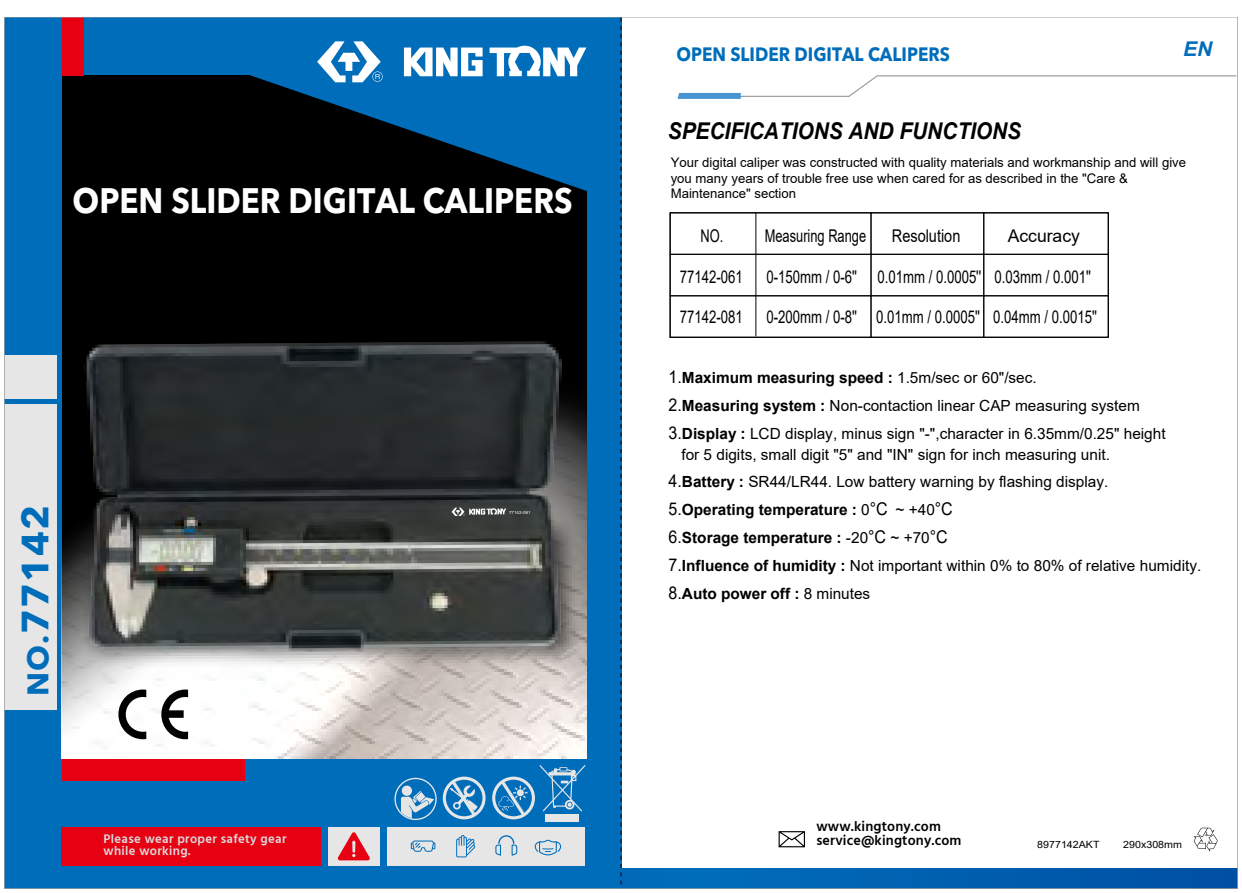
<style>
.page{position:relative;width:1242px;height:893px;background:#fff}
.page>*{position:absolute;margin:0;border:0;box-sizing:border-box;transform-origin:0 0}
.t1{font:700 37.5px "Avenir Next LT Pro";letter-spacing:.025em;color:#006dbb}
.t2{font:700 35.1px "Avenir Next LT Pro";color:#fff;scale:.9 1}
.t3{font:italic 700 23.1px "Arial";color:#000;scale:.9 1}
.t4{font:italic 700 20.4px "Arial";color:#006dbb}
.t5{font:700 19.2px "Avenir Next LT Pro";color:#006dbb;scale:.9 1}
.t6{font:17.7px "Arial";color:#000;scale:.75 1}
.t7{font:17.7px "Arial";color:#000;scale:.73 1}
.t8{font:17.7px "Arial";color:#000;scale:.83 1}
.t9{font:17.7px "Arial";color:#000}
.t10{font:15.3px/27.9px "Arial";color:#000}
.t11{font:600 14.1px/14.4px "Hind Madurai";letter-spacing:.01em;color:#000}
.t12{font:13.2px/15.9px "Arial";color:#000}
.t13{font:600 12.6px/12.6px "Hind Madurai";letter-spacing:.025em;color:#dcdddd}
.t14{font:9.9px "Arial";color:#000;scale:1.07 1}
.t15{font:4.2px "Arial";letter-spacing:-.01em;color:#fff;scale:1.05 1}
.s1{font-size:29.7px}
.s2{font-size:17.7px}
.s3{font-weight:700}
</style>
<div class="page">
<svg style="left:621px;top:868px;width:614px;height:19px;background:#005faf"></svg>
<div style="left:4px;top:17px;width:617px;height:871px;background:#006dbb"></div>
<div style="left:62px;top:75px;width:525px;height:684px;background:#000"></div>
<img style="left:62px;top:411px;width:525px;height:348px">
<img style="left:70px;top:494px;width:517px;height:187px">
<img style="left:63px;top:341px;width:519px;height:327px">
<svg style="left:451px;top:508px;width:55px;height:8px"></svg>
<svg style="left:118px;top:689px;width:28px;height:50px"></svg>
<svg style="left:161px;top:689px;width:27px;height:50px"></svg>
<div style="left:62px;top:17px;width:21px;height:59px;background:#e60012"></div>
<svg style="left:249px;top:45px;width:338px;height:146px;fill:#006dbb"></svg>
<svg style="left:317px;top:41px;width:66px;height:41px"></svg>
<svg style="left:404px;top:48px;width:78px;height:28px"></svg>
<svg style="left:489px;top:46px;width:97px;height:30px"></svg>
<div style="left:387px;top:827px;width:197px;height:39px;background:#e6e6e6"></div>
<svg style="left:411px;top:840px;width:24px;height:12px"></svg>
<svg style="left:456px;top:835px;width:19px;height:22px"></svg>
<svg style="left:495px;top:835px;width:23px;height:21px"></svg>
<svg style="left:534px;top:840px;width:27px;height:15px"></svg>
<div style="left:62px;top:827px;width:259px;height:39px;background:#e60012"></div>
<div style="left:328px;top:827px;width:51px;height:39px;background:#e6e6e6"></div>
<svg style="left:337px;top:832px;width:33px;height:28px"></svg>
<div style="left:4px;top:356px;width:53px;height:43px;background:#e6e6e6"></div>
<div style="left:4px;top:404px;width:53px;height:305px;background:#e6e6e6"></div>
<img style="left:249px;top:180px;width:333px;height:11px">
<div style="left:62px;top:759px;width:183px;height:22px;background:#e60012"></div>
<svg style="left:394px;top:778px;width:43px;height:42px"></svg>
<svg style="left:443px;top:777px;width:42px;height:42px"></svg>
<div style="left:545px;top:815px;width:34px;height:7px;background:#e6e6e6"></div>
<svg style="left:492px;top:765px;width:93px;height:54px"></svg>
<div style="left:670px;top:254px;width:201px;height:42px;border:1px solid #050000"></div>
<div style="left:871px;top:254px;width:113px;height:42px;border:1px solid #050000"></div>
<div style="left:983px;top:254px;width:125px;height:42px;border:1px solid #050000"></div>
<svg style="left:677px;top:75px;width:558px;height:24px"></svg>
<hr style="left:755px;top:213px;width:1px;height:123px;background:#050000">
<svg style="left:1193px;top:828px;width:24px;height:24px"></svg>
<svg style="left:778px;top:831px;width:27px;height:16px"></svg>
<svg style="left:620px;top:17px;width:1px;height:872px"></svg>
<h2 class="t2" style="left:73px;top:179px;width:557px">OPEN SLIDER DIGITAL CALIPERS</h2>
<h1 class="t1" style="left:12px;top:696px;width:192px;rotate:-90deg"><span class="s1">NO.</span>77142</h1>
<p class="t13" style="left:104px;top:833px;width:184px">Please wear proper safety gear while working.</p>
<p class="t15" style="left:509px;top:510px;width:22px">77142-061</p>
<p class="t5" style="left:676px;top:42px;width:305px">OPEN SLIDER DIGITAL CALIPERS</p>
<h3 class="t3" style="left:668px;top:116px;width:394px">SPECIFICATIONS AND FUNCTIONS</h3>
<h3 class="t4" style="left:1183px;top:35px;width:30px">EN</h3>
<p class="t12" style="left:670px;top:154px;width:517px">Your digital caliper was constructed with quality materials and workmanship and will give you many years of trouble free use when cared for as described in the "Care &amp;<br>Maintenance" section</p>
<p class="t7" style="left:700px;top:223px;width:228px">NO. Measuring Range</p>
<p class="t8" style="left:892px;top:223px;width:84px">Resolution</p>
<p class="t9" style="left:1007px;top:223px;width:74px">Accuracy</p>
<p class="t6" style="left:680px;top:265px;width:85px">77142-061</p>
<p class="t6" style="left:680px;top:305px;width:85px">77142-081</p>
<p class="t6" style="left:766px;top:265px;width:122px">0-150mm / 0-6''</p>
<p class="t6" style="left:766px;top:305px;width:122px">0-200mm / 0-8''</p>
<p class="t6" style="left:877px;top:265px;width:140px">0.01mm / 0.0005''</p>
<p class="t6" style="left:876px;top:305px;width:140px">0.01mm / 0.0005''</p>
<p class="t6" style="left:994px;top:265px;width:130px">0.03mm / 0.001''</p>
<p class="t6" style="left:993px;top:305px;width:140px">0.04mm / 0.0015''</p>
<p class="t10" style="left:668px;top:364px;width:498px"><span class="s2">1.</span><span class="s3">Maximum measuring speed :</span> 1.5m/sec or 60"/sec.<br><span class="s2">2.</span><span class="s3">Measuring system :</span> Non-contaction linear CAP measuring system<br><span class="s2">3.</span><span class="s3">Display :</span> LCD display, minus sign "-",character in 6.35mm/0.25" height</p>
<p class="t10" style="left:668px;top:440px;width:534px;text-indent:13px">for 5 digits, small digit "5" and "IN" sign for inch measuring unit.<br><span class="s2">4.</span><span class="s3">Battery :</span> SR44/LR44. Low battery warning by flashing display.<br><span class="s2">5.</span><span class="s3">Operating temperature :</span> 0<span class="s2">°C</span> ~ +40<span class="s2">°C<br>6.</span><span class="s3">Storage temperature :</span> -20<span class="s2">°C</span> ~ +70<span class="s2">°C<br>7.</span><span class="s3">Influence of humidity :</span> Not important within 0% to 80% of relative humidity.<br><span class="s2">8.</span><span class="s3">Auto power off :</span> 8 minutes</p>
<p class="t11" style="left:816px;top:819px;width:147px">www.kingtony.com service@kingtony.com</p>
<p class="t14" style="left:1037px;top:837px;width:60px">8977142AKT</p>
<p class="t14" style="left:1123px;top:837px;width:56px">290x308mm</p>
</div>
